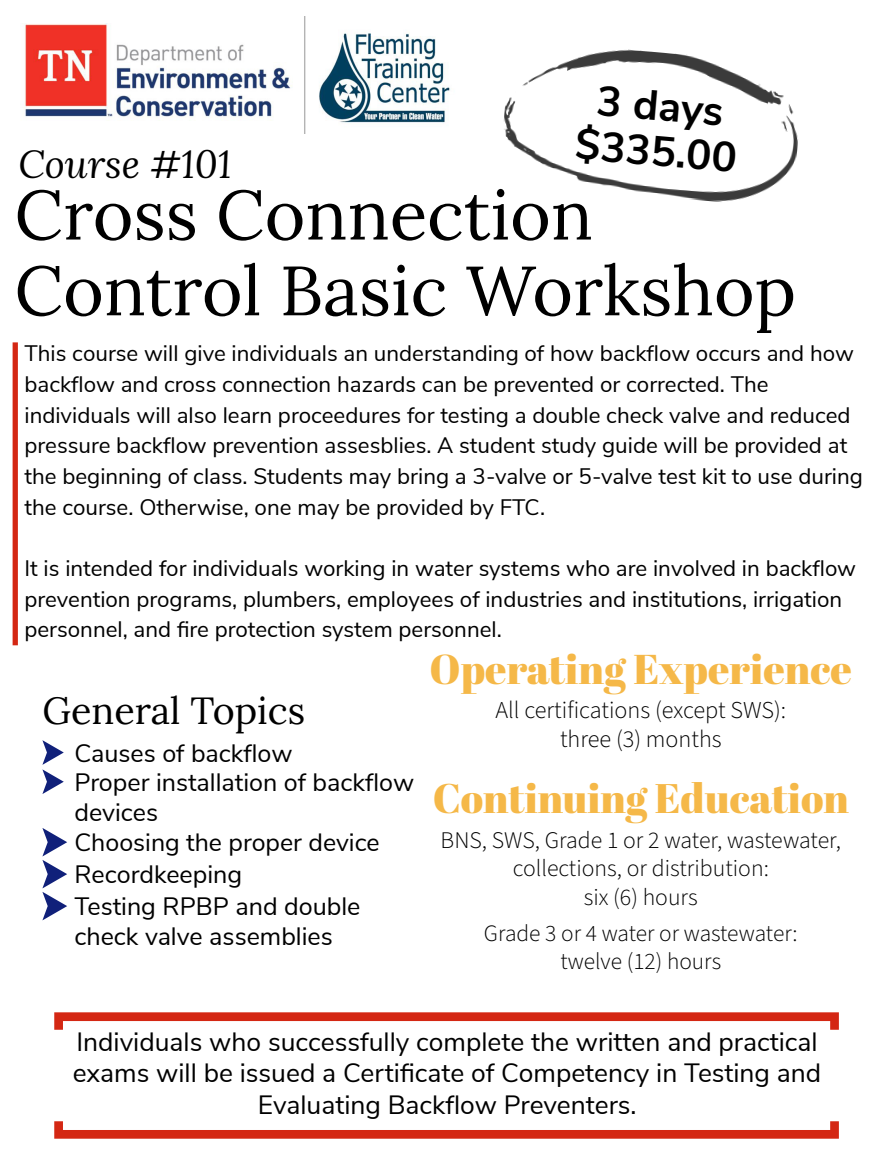
<style>
.page{position:relative;width:890px;height:1152px;background:#fff}
.page>*{position:absolute;margin:0;border:0;box-sizing:border-box;transform-origin:0 0}
.t1{font:69.6px/75.6px "Lora";color:#000}
.t2{font:700 42px/45.6px "Nunito Sans";color:#000;text-align:center}
.t3{font:41.6px "Abril Fatface";color:#f5b848}
.t4{font:41.2px "Abril Fatface";color:#f5b848}
.t5{font:italic 38.4px "Lora";color:#000}
.t6{font:37.6px "Lora";color:#000}
.t7{font:26.4px/31.6px "Nunito Sans";color:#000;text-align:center}
.t8{font:25.2px/29.6px "Nunito Sans";color:#000}
.t9{font:24.8px "Nunito Sans";color:#000}
.t10{font:300 24.4px/29.2px "Source Sans 3";color:#000;text-align:center}
.t11{font:300 24px/28.4px "Source Sans 3";color:#000;text-align:center}
.t12{font:300 23.6px/28px "Source Sans 3";color:#000;text-align:center}
.t13{font:22.4px/30.8px "Nunito Sans";color:#000}
</style>
<div class="page">
<div style="left:13px;top:342px;width:5px;height:303px;background:#d42713"></div>
<img style="left:24px;top:16px;width:426px;height:118px">
<svg style="left:42px;top:740px;width:22px;height:54px"></svg>
<svg style="left:42px;top:828px;width:25px;height:92px"></svg>
<img style="left:503px;top:49px;width:295px;height:153px">
<svg style="left:54px;top:1012px;width:785px;height:127px"></svg>
<h3 class="t5" style="left:19px;top:138px;width:214px">Course #101</h3>
<h2 class="t2" style="left:582px;top:73px;width:164px;rotate:5deg">3 days $335.00</h2>
<h1 class="t1" style="left:15px;top:172px;width:783px">Cross Connection<br>Control Basic Workshop</h1>
<p class="t13" style="left:24px;top:337px;width:840px">This course will give individuals an understanding of how backflow occurs and how backflow and cross connection hazards can be prevented or corrected. The individuals will also learn proceedures for testing a double check valve and reduced pressure backflow prevention assesblies. A student study guide will be provided at the beginning of class. Students may bring a 3-valve or 5-valve test kit to use during the course. Otherwise, one may be provided by FTC.</p>
<p class="t13" style="left:24px;top:552px;width:833px">It is intended for individuals working in water systems who are involved in backflow prevention programs, plumbers, employees of industries and institutions, irrigation personnel, and fire protection system personnel.</p>
<h3 class="t6" style="left:42px;top:682px;width:264px">General Topics</h3>
<p class="t8" style="left:74px;top:736px;width:341px">Causes of backflow<br>Proper installation of backflow devices</p>
<p class="t9" style="left:74px;top:824px;width:307px">Choosing the proper device</p>
<p class="t8" style="left:74px;top:857px;width:288px;line-height:31.2px">Recordkeeping<br>Testing RPBP and double check valve assemblies</p>
<h3 class="t3" style="left:430px;top:640px;width:424px">Operating Experience</h3>
<p class="t10" style="left:495px;top:696px;width:292px">All certifications (except SWS): three (3) months</p>
<h3 class="t4" style="left:433px;top:769px;width:418px">Continuing Education</h3>
<p class="t11" style="left:441px;top:826px;width:402px">BNS, SWS, Grade 1 or 2 water, wastewater, collections, or distribution:<br>six (6) hours</p>
<p class="t12" style="left:484px;top:920px;width:315px">Grade 3 or 4 water or wastewater: twelve (12) hours</p>
<p class="t7" style="left:73px;top:1024px;width:750px">Individuals who successfully complete the written and practical exams will be issued a Certificate of Competency in Testing and<br>Evaluating Backflow Preventers.</p>
</div>
